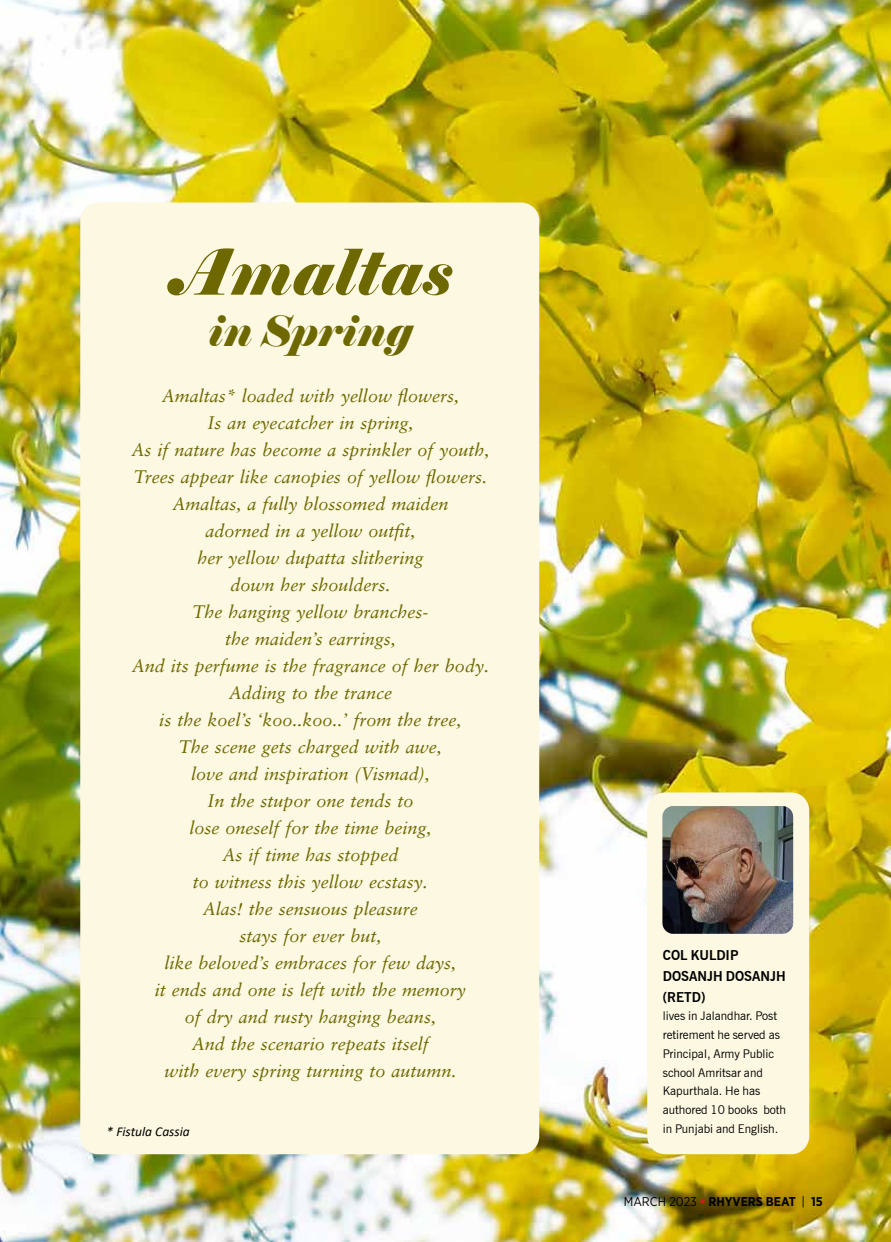
<style>
.page{position:relative;width:891px;height:1242px;background:#fff}
.page>*{position:absolute;margin:0;border:0;box-sizing:border-box;transform-origin:0 0}
.t1{font:italic 63px "Elephant";letter-spacing:.01em;color:#6e6800}
.t2{font:italic 42px "Elephant";letter-spacing:.01em;color:#6e6800}
.t3{font:italic 18px/27px "Sabon";color:#6e6800;text-align:center}
.t4{font:700 13.5px/21px "News Gothic BT";color:#000}
.t5{font:italic 13.5px "Calibri";color:#000}
.t6{font:700 12.75px "Gotham Narrow";color:#000}
.t7{font:12px/18.8px "News Gothic BT";color:#000}
.s1{font-weight:400}
.s2{color:#d71920}
</style>
<div class="page">
<img style="left:1px;top:0;width:890px;height:1242px">
<div style="left:80px;top:202px;width:459px;height:952px;background:#fcf8e1;border-radius:18px"></div>
<div style="left:647px;top:792px;width:162px;height:362px;background:#fcf8e1;border-radius:18px"></div>
<img style="left:662px;top:806px;width:131px;height:128px">
<h1 class="t1" style="left:169px;top:233px;width:284px">Amaltas</h1>
<h2 class="t2" style="left:208px;top:304px;width:206px">in Spring</h2>
<p class="t3" style="left:131px;top:382px;width:360px">Amaltas* loaded with yellow flowers,<br>Is an eyecatcher in spring,<br>As if nature has become a sprinkler of youth,<br>Trees appear like canopies of yellow flowers.<br>Amaltas, a fully blossomed maiden<br>adorned in a yellow outfit,<br>her yellow dupatta slithering<br>down her shoulders.<br>The hanging yellow branches-<br>the maiden’s earrings,<br>And its perfume is the fragrance of her body.<br>Adding to the trance<br>is the koel’s ‘koo..koo..’ from the tree,<br>The scene gets charged with awe,<br>love and inspiration (Vismad),<br>In the stupor one tends to<br>lose oneself for the time being,<br>As if time has stopped<br>to witness this yellow ecstasy.<br>Alas! the sensuous pleasure<br>stays for ever but,<br>like beloved’s embraces for few days,<br>it ends and one is left with the memory<br>of dry and rusty hanging beans,<br>And the scenario repeats itself<br>with every spring turning to autumn.</p>
<p class="t5" style="left:107px;top:1122px;width:85px">* Fistula Cassia</p>
<p class="t4" style="left:663px;top:944px;width:124px">COL KULDIP<br>DOSANJH DOSANJH (RETD)</p>
<p class="t7" style="left:663px;top:1007px;width:125px">lives in Jalandhar. Post retirement he served as<br>Principal, Army Public school Amritsar and<br>Kapurthala. He has authored 10 books both in Punjabi and English.</p>
<p class="t6" style="left:624px;top:1193px;width:201px"><span class="s1">MARCH 2023</span> <span class="s2">▪</span> RHYVERS BEAT <span class="s1">|</span> 15</p>
</div>
